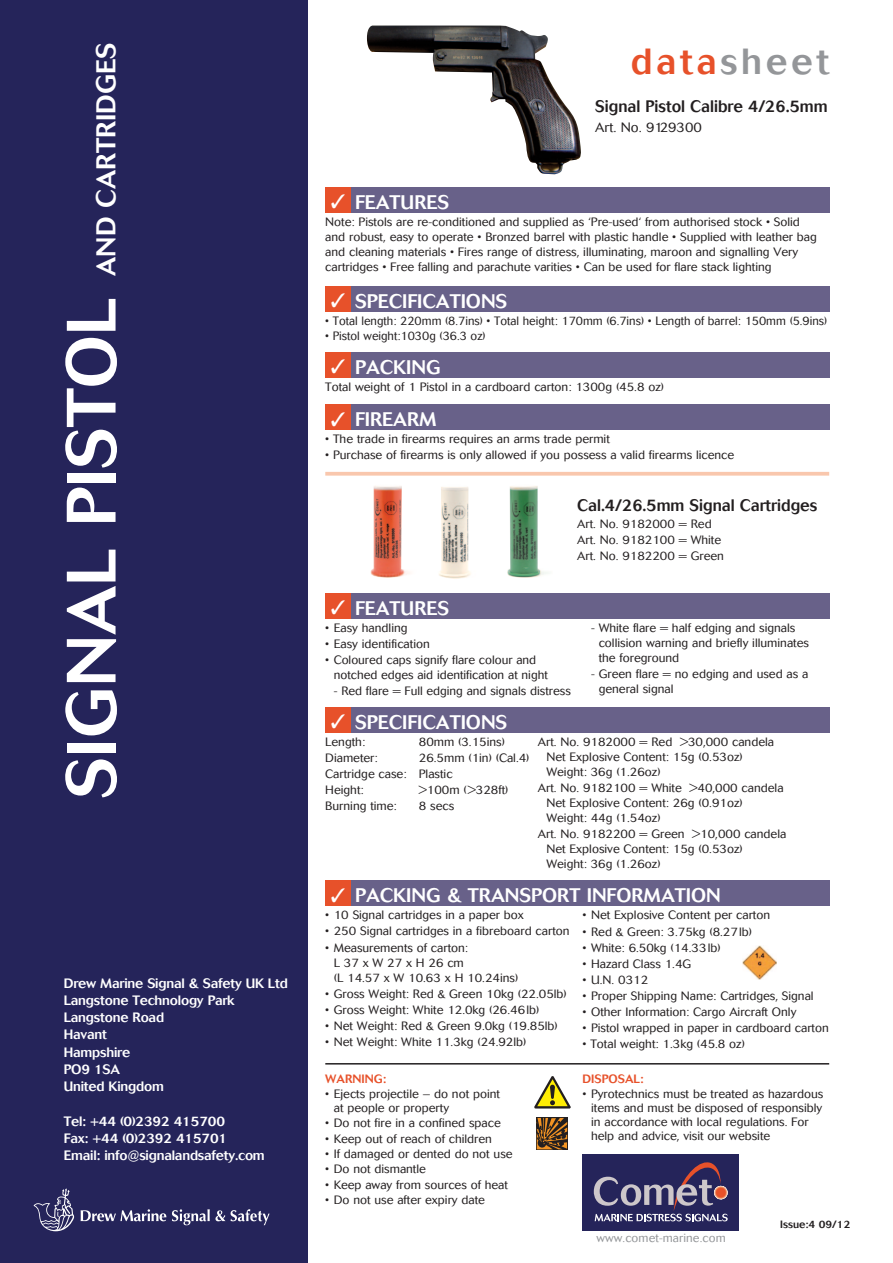
<style>
.page{position:relative;width:893px;height:1263px;background:#fff}
.page>*{position:absolute;margin:0;border:0;box-sizing:border-box;transform-origin:0 0}
.t1{font:500 69px "Cosmos";color:#fff}
.t2{font:500 36px "Cosmos";color:#949699}
.t3{font:500 27px "Cosmos";color:#fff}
.t4{font:500 19.5px "Cosmos";color:#fff}
.t5{font:500 16.5px "Cosmos";color:#231f20;scale:.96 1}
.t6{font:500 13.5px/17.2px "Cosmos";letter-spacing:-.015em;color:#fff}
.t7{font:300 13.5px "Cosmos";color:#231f20}
.t8{font:300 12px/15px "Cosmos";color:#231f20}
.t9{font:300 12px "Cosmos";color:#231f20;scale:.96 1}
.t10{font:500 12px "Cosmos";color:#e7512a}
.t11{font:300 11.7px "Cosmos";letter-spacing:.01em;color:#949699}
.t12{font:500 10.5px "Cosmos";color:#231f20}
.s1{color:#e7512a}
</style>
<div class="page">
<div style="left:0;top:0;width:307px;height:1263px;background:#25245a"></div>
<img style="left:370px;top:486px;width:40px;height:92px">
<img style="left:439px;top:487px;width:32px;height:92px">
<img style="left:507px;top:486px;width:40px;height:92px">
<svg style="left:325px;top:472px;width:504px;height:4px;background:#f9ccb4"></svg>
<img style="left:367px;top:26px;width:214px;height:148px">
<div style="left:351px;top:187px;width:478px;height:26px;background:#686189"></div>
<div style="left:325px;top:187px;width:26px;height:26px;background:#e7512a"></div>
<svg style="left:536px;top:1117px;width:32px;height:33px"></svg>
<svg style="left:537px;top:1118px;width:30px;height:31px"></svg>
<svg style="left:534px;top:1076px;width:37px;height:32px"></svg>
<hr style="left:325px;top:1063px;width:504px;height:1px;background:#231f20">
<div style="left:351px;top:286px;width:478px;height:26px;background:#686189"></div>
<div style="left:325px;top:286px;width:26px;height:26px;background:#e7512a"></div>
<div style="left:351px;top:352px;width:478px;height:26px;background:#686189"></div>
<div style="left:325px;top:352px;width:26px;height:26px;background:#e7512a"></div>
<div style="left:351px;top:405px;width:478px;height:25px;background:#686189"></div>
<div style="left:325px;top:405px;width:26px;height:25px;background:#e7512a"></div>
<div style="left:351px;top:593px;width:478px;height:25px;background:#686189"></div>
<div style="left:325px;top:593px;width:26px;height:25px;background:#e7512a"></div>
<div style="left:351px;top:707px;width:478px;height:25px;background:#686189"></div>
<div style="left:325px;top:707px;width:26px;height:25px;background:#e7512a"></div>
<div style="left:351px;top:881px;width:478px;height:25px;background:#686189"></div>
<div style="left:325px;top:881px;width:26px;height:25px;background:#e7512a"></div>
<img style="left:742px;top:946px;width:34px;height:33px">
<div style="left:582px;top:1154px;width:157px;height:76px;background:#25245a"></div>
<svg style="left:594px;top:1162px;width:134px;height:59px"></svg>
<svg style="left:81px;top:1209px;width:85px;height:12px"></svg>
<svg style="left:34px;top:1188px;width:40px;height:43px"></svg>
<svg style="left:172px;top:1209px;width:98px;height:16px"></svg>
<h3 class="t3" style="left:91px;top:276px;width:235px;rotate:-90deg">and cartridges</h3>
<h2 class="t2" style="left:631px;top:41px;width:200px"><span class="s1">data</span>sheet</h2>
<h3 class="t5" style="left:595px;top:97px;width:244px">Signal Pistol Calibre 4/26.5mm</h3>
<p class="t7" style="left:595px;top:120px;width:108px">Art. No. 9129300</p>
<h3 class="t4" style="left:331px;top:191px;width:120px">✓ features</h3>
<p class="t8" style="left:325px;top:214px;width:493px">Note: Pistols are re-conditioned and supplied as ‘Pre-used‘ from authorised stock • Solid and robust, easy to operate • Bronzed barrel with plastic handle • Supplied with leather bag and cleaning materials • Fires range of distress, illuminating, maroon and signalling Very cartridges • Free falling and parachute varities • Can be used for flare stack lighting</p>
<h1 class="t1" style="left:52px;top:799px;width:502px;rotate:-90deg">signal pistol</h1>
<p class="t6" style="left:64px;top:974px;width:226px">Drew Marine Signal &amp; Safety UK Ltd<br>Langstone Technology Park<br>Langstone Road<br>Havant<br>Hampshire<br>PO9 1SA<br>United Kingdom</p>
<p class="t6" style="left:64px;top:1112px;width:202px">Tel: +44 (0)2392 415700<br>Fax: +44 (0)2392 415701<br>Email: info@signalandsafety.com</p>
<h3 class="t4" style="left:331px;top:290px;width:178px">✓ specifications</h3>
<p class="t9" style="left:325px;top:314px;width:524px">• Total length: 220mm (8.7ins) • Total height: 170mm (6.7ins) • Length of barrel: 150mm (5.9ins)</p>
<p class="t9" style="left:325px;top:329px;width:169px">• Pistol weight:1030g (36.3 oz)</p>
<h3 class="t4" style="left:331px;top:356px;width:112px">✓ packing</h3>
<p class="t8" style="left:325px;top:379px;width:340px">Total weight of 1 Pistol in a cardboard carton: 1300g (45.8 oz)</p>
<h3 class="t4" style="left:331px;top:408px;width:108px">✓ firearm</h3>
<p class="t8" style="left:325px;top:432px;width:286px">• The trade in firearms requires an arms trade permit</p>
<p class="t8" style="left:325px;top:448px;width:410px">• Purchase of firearms is only allowed if you possess a valid firearms licence</p>
<h3 class="t4" style="left:331px;top:596px;width:120px">✓ features</h3>
<h3 class="t5" style="left:577px;top:495px;width:252px">Cal.4/26.5mm Signal Cartridges</h3>
<p class="t8" style="left:577px;top:516px;width:148px;line-height:16px">Art. No. 9182000 = Red<br>Art. No. 9182100 = White<br>Art. No. 9182200 = Green</p>
<p class="t8" style="left:325px;top:620px;width:84px">• Easy handling</p>
<p class="t8" style="left:325px;top:636px;width:106px">• Easy identification</p>
<p class="t8" style="left:334px;top:652px;width:216px;text-indent:-9px">• Coloured caps signify flare colour and notched edges aid identification at night</p>
<p class="t8" style="left:334px;top:683px;width:239px">- Red flare = Full edging and signals distress</p>
<h3 class="t4" style="left:331px;top:711px;width:178px">✓ specifications</h3>
<p class="t8" style="left:599px;top:620px;width:212px;text-indent:-8px">- White flare = half edging and signals collision warning and briefly illuminates the foreground</p>
<p class="t8" style="left:599px;top:666px;width:211px;text-indent:-8px">- Green flare = no edging and used as a general signal</p>
<p class="t8" style="left:325px;top:734px;width:41px">Length:</p>
<p class="t8" style="left:419px;top:734px;width:88px">80mm (3.15ins)</p>
<p class="t8" style="left:325px;top:750px;width:54px">Diameter:</p>
<p class="t8" style="left:325px;top:750px;width:206px;line-height:16px;text-indent:94px">26.5mm (1in) (Cal.4)<br>Cartridge case: Plastic<br>Height:</p>
<p class="t8" style="left:419px;top:782px;width:91px">&gt;100m (&gt;328ft)</p>
<p class="t8" style="left:325px;top:798px;width:73px">Burning time:</p>
<p class="t8" style="left:419px;top:798px;width:37px">8 secs</p>
<p class="t8" style="left:538px;top:734px;width:238px">Art. No. 9182000 = Red &gt;30,000 candela</p>
<p class="t8" style="left:546px;top:749px;width:198px">Net Explosive Content: 15g (0.53oz)</p>
<p class="t8" style="left:546px;top:764px;width:116px">Weight: 36g (1.26oz)</p>
<p class="t8" style="left:538px;top:780px;width:247px">Art. No. 9182100 = White &gt;40,000 candela</p>
<p class="t8" style="left:546px;top:795px;width:198px">Net Explosive Content: 26g (0.91oz)</p>
<p class="t8" style="left:546px;top:810px;width:116px">Weight: 44g (1.54oz)</p>
<p class="t8" style="left:538px;top:826px;width:250px">Art. No. 9182200 = Green &gt;10,000 candela</p>
<p class="t8" style="left:546px;top:841px;width:198px">Net Explosive Content: 15g (0.53oz)</p>
<p class="t8" style="left:546px;top:856px;width:116px">Weight: 36g (1.26oz)</p>
<h3 class="t4" style="left:331px;top:884px;width:38px">✓ PACKING</h3>
<h3 class="t4" style="left:447px;top:884px;width:35px">&amp; TRANSPORT</h3>
<h3 class="t4" style="left:587px;top:884px;width:13px">INFORMATION</h3>
<p class="t8" style="left:325px;top:908px;width:200px">• 10 Signal cartridges in a paper box</p>
<p class="t8" style="left:325px;top:924px;width:246px">• 250 Signal cartridges in a fibreboard carton</p>
<p class="t8" style="left:334px;top:940px;width:186px;text-indent:-9px">• Measurements of carton:<br>L 37 x W 27 x H 26 cm<br>(L 14.57 x W 10.63 x H 10.24ins)</p>
<p class="t8" style="left:325px;top:986px;width:243px">• Gross Weight: Red &amp; Green 10kg (22.05lb)</p>
<p class="t8" style="left:325px;top:1002px;width:216px">• Gross Weight: White 12.0kg (26.46lb)</p>
<p class="t8" style="left:325px;top:1018px;width:234px">• Net Weight: Red &amp; Green 9.0kg (19.85lb)</p>
<p class="t8" style="left:325px;top:1034px;width:203px">• Net Weight: White 11.3kg (24.92lb)</p>
<p class="t10" style="left:325px;top:1072px;width:63px">Warning:</p>
<p class="t8" style="left:334px;top:1086px;width:168px;line-height:14.2px;text-indent:-9px">• Ejects projectile – do not point at people or property</p>
<p class="t8" style="left:325px;top:1116px;width:177px">• Do not fire in a confined space</p>
<p class="t8" style="left:325px;top:1131px;width:168px">• Keep out of reach of children</p>
<p class="t8" style="left:325px;top:1146px;width:189px">• If damaged or dented do not use</p>
<p class="t8" style="left:325px;top:1162px;width:102px">• Do not dismantle</p>
<p class="t8" style="left:325px;top:1177px;width:184px">• Keep away from sources of heat</p>
<p class="t8" style="left:325px;top:1192px;width:161px">• Do not use after expiry date</p>
<p class="t8" style="left:583px;top:908px;width:189px">• Net Explosive Content per carton</p>
<p class="t8" style="left:583px;top:924px;width:171px">• Red &amp; Green: 3.75kg (8.27lb)</p>
<p class="t8" style="left:583px;top:940px;width:140px">• White: 6.50kg (14.33lb)</p>
<p class="t8" style="left:583px;top:956px;width:110px">• Hazard Class 1.4G</p>
<p class="t8" style="left:583px;top:972px;width:67px">• U.N. 0312</p>
<p class="t8" style="left:583px;top:988px;width:233px">• Proper Shipping Name: Cartridges, Signal</p>
<p class="t8" style="left:583px;top:1004px;width:215px">• Other Information: Cargo Aircraft Only</p>
<p class="t8" style="left:583px;top:1020px;width:248px">• Pistol wrapped in paper in cardboard carton</p>
<p class="t8" style="left:583px;top:1036px;width:164px">• Total weight: 1.3kg (45.8 oz)</p>
<p class="t10" style="left:583px;top:1072px;width:62px">Disposal:</p>
<p class="t8" style="left:591px;top:1086px;width:234px;line-height:14.2px;text-indent:-9px">• Pyrotechnics must be treated as hazardous items and must be disposed of responsibly in accordance with local regulations. For help and advice, visit our website</p>
<p class="t11" style="left:596px;top:1231px;width:131px">www.comet-marine.com</p>
<p class="t12" style="left:780px;top:1218px;width:72px">Issue:4 09/12</p>
</div>
